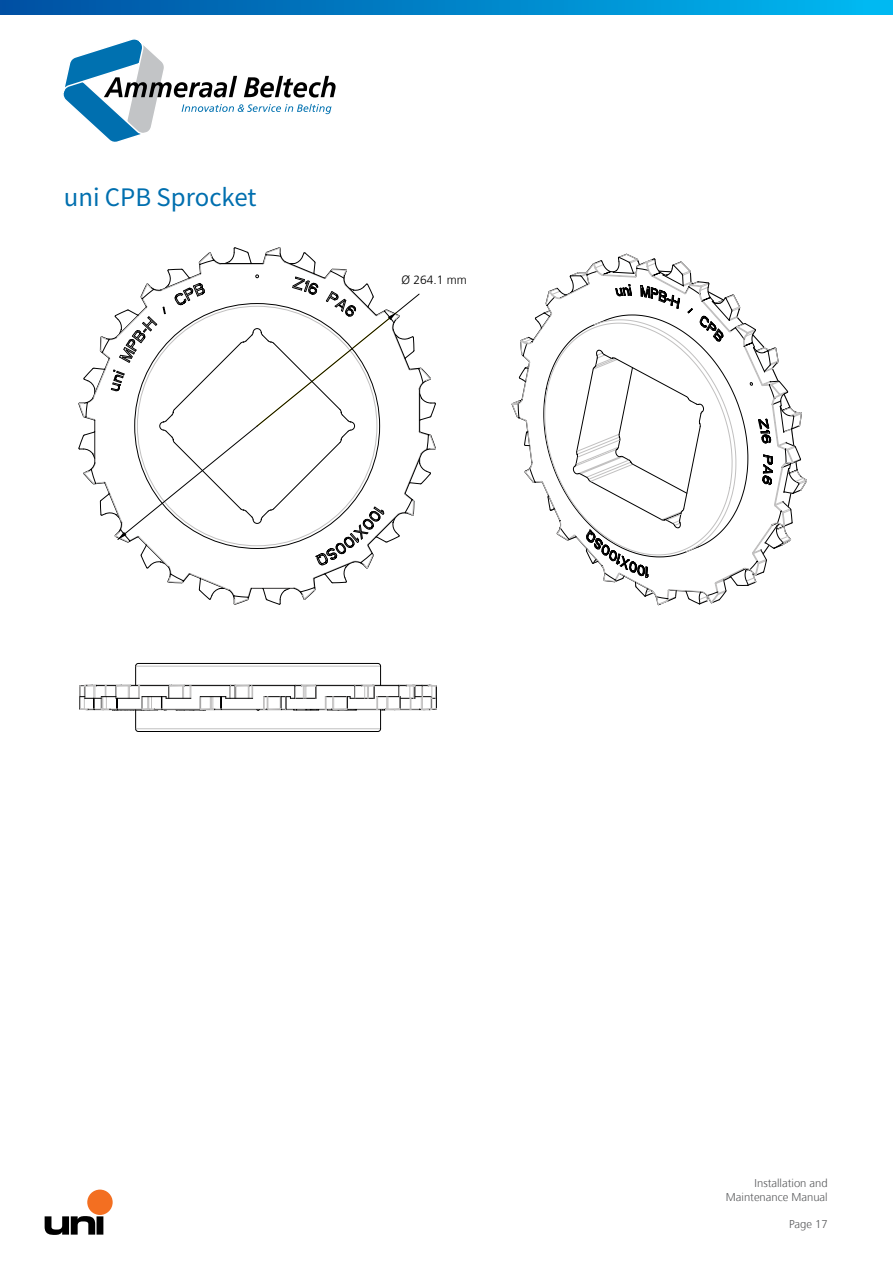
<style>
.page{position:relative;width:893px;height:1263px;background:#fff}
.page>*{position:absolute;margin:0;border:0;box-sizing:border-box;transform-origin:0 0}
.t1{font:24px "Noto Sans CJ Ksc";color:#006faf}
.t2{font:300 12px "Frutiger";color:#000}
.t3{font:300 11.25px/13.5px "Frutiger";color:#58595b;text-align:right}
</style>
<div class="page">
<svg style="left:0;top:0;width:893px;height:15px;background:#0083c8"></svg>
<svg style="left:63px;top:39px;width:273px;height:103px"></svg>
<svg style="left:45px;top:1216px;width:58px;height:19px"></svg>
<div style="left:87px;top:1189px;width:26px;height:26px;background:#f36f21;border-radius:50%"></div>
<svg style="left:79px;top:247px;width:357px;height:358px"></svg>
<svg style="left:80px;top:662px;width:357px;height:70px"></svg>
<svg style="left:545px;top:253px;width:262px;height:352px"></svg>
<svg style="left:534px;top:304px;width:165px;height:301px"></svg>
<svg style="left:511px;top:324px;width:176px;height:282px"></svg>
<svg style="left:544px;top:319px;width:193px;height:237px"></svg>
<h1 class="t1" style="left:64px;top:184px;width:194px">uni CPB Sprocket</h1>
<p class="t2" style="left:401px;top:273px;width:67px">Ø 264.1 mm</p>
<p class="t3" style="left:726px;top:1177px;width:103px">Installation and<br>Maintenance Manual</p>
<p class="t3" style="left:789px;top:1217px;width:40px">Page 17</p>
</div>
